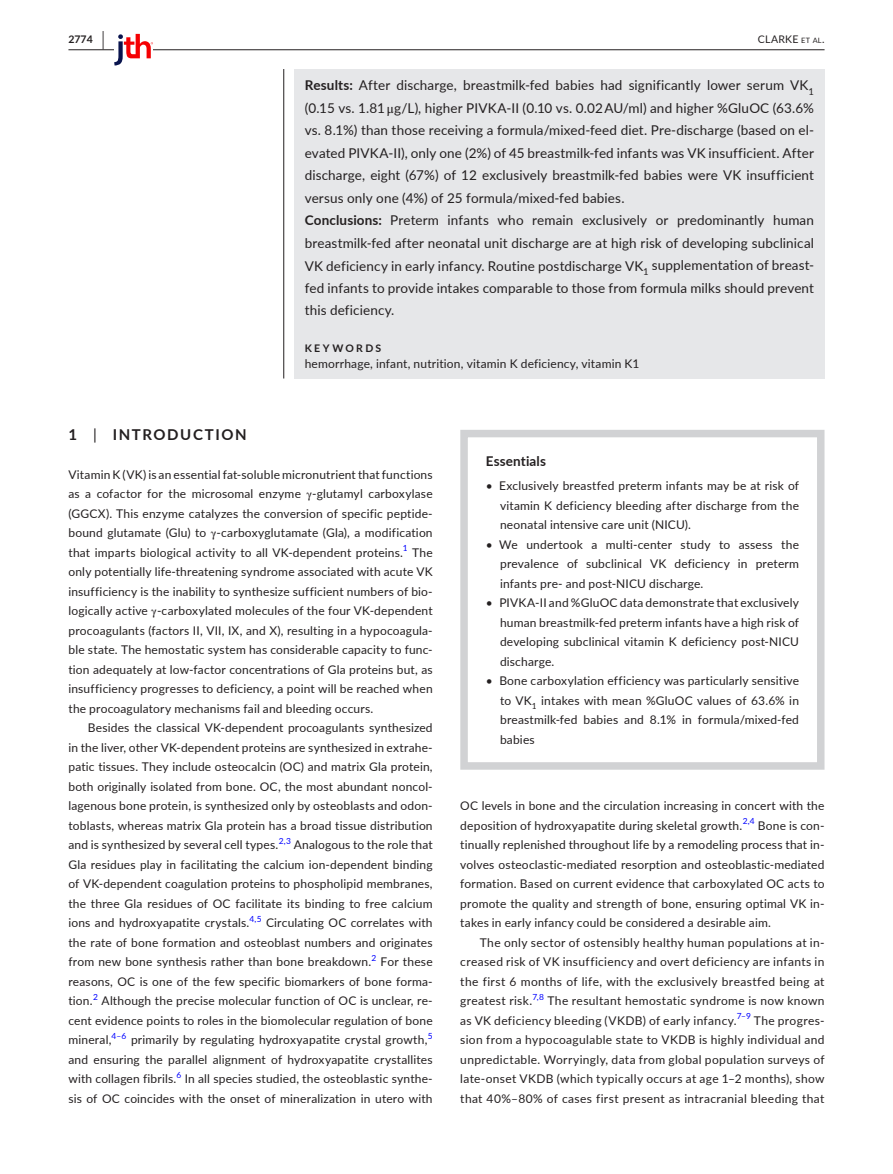
<style>
.page{position:relative;width:893px;height:1174px;background:#fff}
.page>*{position:absolute;margin:0;border:0;box-sizing:border-box;transform-origin:0 0}
.t1{font:700 15px "Lato";letter-spacing:.105em;color:#231f20}
.t2{font:13.5px/22.5px "Lato";letter-spacing:.01em;color:#231f20}
.t3{font:700 13.5px "Lato";letter-spacing:.01em;color:#231f20}
.t4{font:12px/19.5px "Lato";letter-spacing:.015em;color:#231f20;text-align:justify}
.t5{font:700 10.5px "Lato";letter-spacing:.215em;color:#231f20}
.t6{font:10.5px "Lato";letter-spacing:.025em;color:#231f20}
.t7{font:8.4px "Lato";color:#00f}
.s1{font-size:19.5px}
.s2{font-size:7.35px}
.s3{font-weight:700}
.s4{font-family:"STIX"}
.s5{font-weight:400}
</style>
<div class="page">
<hr style="left:68px;top:49px;width:756px;height:1px;background:#231f20">
<svg style="left:114px;top:34px;width:39px;height:31px"></svg>
<div style="left:294px;top:69px;width:530px;height:309px;background:#e6e7e9"></div>
<hr style="left:283px;top:69px;width:1px;height:309px;background:#231f20">
<div style="left:460px;top:430px;width:364px;height:339px;border:8px solid #d1d2d4"></div>
<p class="t5" style="left:68px;top:31px;width:37px">2774 <span class="s1">|</span></p>
<p class="t6" style="left:758px;top:31px;width:68px">CLARKE <span class="s2">et al</span>.</p>
<p class="t2" style="left:305px;top:74px;width:511px"><span class="s3">Results:</span> After discharge, breastmilk-fed babies had significantly lower serum VK<sub>1 </sub>(0.15 vs. 1.81 <span class="s4">μ</span>g/L), higher PIVKA-II (0.10 vs. 0.02 AU/ml) and higher %GluOC (63.6% vs. 8.1%) than those receiving a formula/mixed-feed diet. Pre-discharge (based on el&shy;evated PIVKA-II), only one (2%) of 45 breastmilk-fed infants was VK insufficient. After discharge, eight (67%) of 12 exclusively breastmilk-fed babies were VK insufficient versus only one (4%) of 25 formula/mixed-fed babies.<br><span class="s3">Conclusions:</span> Preterm infants who remain exclusively or predominantly human breastmilk-fed after neonatal unit discharge are at high risk of developing subclinical VK deficiency in early infancy. Routine postdischarge VK<sub>1</sub> supplementation of breast&shy;fed infants to provide intakes comparable to those from formula milks should prevent this deficiency.</p>
<p class="t5" style="left:305px;top:340px;width:78px">KEYWORDS</p>
<p class="t4" style="left:305px;top:353px;width:336px">hemorrhage, infant, nutrition, vitamin K deficiency, vitamin K1</p>
<p class="t1" style="left:68px;top:423px;width:180px">1 <span class="s5">|</span> INTRODUCTION</p>
<p class="t4" style="left:68px;top:464px;width:366px">Vitamin K (VK) is an essential fat-soluble micronutrient that functions as a cofactor for the microsomal enzyme <span class="s4">γ</span>-glutamyl carboxylase (GGCX). This enzyme catalyzes the conversion of specific peptide&shy;bound glutamate (Glu) to <span class="s4">γ</span>-carboxyglutamate (Gla), a modification that imparts biological activity to all VK-dependent proteins.</p>
<p class="t7" style="left:403px;top:542px;width:6px">1</p>
<p class="t4" style="left:68px;top:542px;width:366px;text-indent:344px">The only potentially life-threatening syndrome associated with acute VK insufficiency is the inability to synthesize sufficient numbers of bio&shy;logically active <span class="s4">γ</span>-carboxylated molecules of the four VK-dependent procoagulants (factors II, VII, IX, and X), resulting in a hypocoagula&shy;ble state. The hemostatic system has considerable capacity to func&shy;tion adequately at low-factor concentrations of Gla proteins but, as insufficiency progresses to deficiency, a point will be reached when the procoagulatory mechanisms fail and bleeding occurs.</p>
<p class="t4" style="left:68px;top:717px;width:366px;text-indent:20px">Besides the classical VK-dependent procoagulants synthesized in the liver, other VK-dependent proteins are synthesized in extrahe&shy;patic tissues. They include osteocalcin (OC) and matrix Gla protein, both originally isolated from bone. OC, the most abundant noncol&shy;lagenous bone protein, is synthesized only by osteoblasts and odon&shy;toblasts, whereas matrix Gla protein has a broad tissue distribution and is synthesized by several cell types.</p>
<p class="t7" style="left:279px;top:835px;width:14px">2,3</p>
<p class="t4" style="left:68px;top:834px;width:366px;text-indent:225px">Analogous to the role that Gla residues play in facilitating the calcium ion-dependent binding of VK-dependent coagulation proteins to phospholipid membranes, the three Gla residues of OC facilitate its binding to free calcium ions and hydroxyapatite crystals.</p>
<p class="t7" style="left:249px;top:913px;width:14px">4,5</p>
<p class="t4" style="left:68px;top:912px;width:366px;text-indent:198px">Circulating OC correlates with the rate of bone formation and osteoblast numbers and originates from new bone synthesis rather than bone breakdown.</p>
<p class="t7" style="left:372px;top:952px;width:6px">2</p>
<p class="t4" style="left:68px;top:951px;width:366px;text-indent:312px">For these reasons, OC is one of the few specific biomarkers of bone forma&shy;tion.<sup>2</sup> Although the precise molecular function of OC is unclear, re&shy;cent evidence points to roles in the biomolecular regulation of bone mineral,<sup>4–6</sup> primarily by regulating hydroxyapatite crystal growth,<sup>5 </sup>and ensuring the parallel alignment of hydroxyapatite crystallites with collagen fibrils.<sup>6</sup> In all species studied, the osteoblastic synthe&shy;sis of OC coincides with the onset of mineralization in utero with</p>
<p class="t3" style="left:486px;top:451px;width:62px">Essentials</p>
<p class="t4" style="left:500px;top:475px;width:300px;text-indent:-14px">• Exclusively breastfed preterm infants may be at risk of vitamin K deficiency bleeding after discharge from the neonatal intensive care unit (NICU).</p>
<p class="t4" style="left:500px;top:534px;width:300px;text-indent:-14px">• We undertook a multi-center study to assess the prevalence of subclinical VK deficiency in preterm infants pre- and post-NICU discharge.</p>
<p class="t4" style="left:500px;top:592px;width:300px;text-indent:-14px">• PIVKA-II and %GluOC data demonstrate that exclusively human breastmilk-fed preterm infants have a high risk of developing subclinical vitamin K deficiency post-NICU discharge.</p>
<p class="t4" style="left:500px;top:670px;width:300px;text-indent:-14px">• Bone carboxylation efficiency was particularly sensitive to VK<sub>1</sub> intakes with mean %GluOC values of 63.6% in breastmilk-fed babies and 8.1% in formula/mixed-fed babies</p>
<p class="t4" style="left:460px;top:795px;width:366px">OC levels in bone and the circulation increasing in concert with the deposition of hydroxyapatite during skeletal growth.</p>
<p class="t7" style="left:743px;top:815px;width:14px">2,4</p>
<p class="t4" style="left:460px;top:815px;width:366px;text-indent:298px">Bone is con&shy;tinually replenished throughout life by a remodeling process that in&shy;volves osteoclastic-mediated resorption and osteoblastic-mediated formation. Based on current evidence that carboxylated OC acts to promote the quality and strength of bone, ensuring optimal VK in&shy;takes in early infancy could be considered a desirable aim.</p>
<p class="t4" style="left:460px;top:932px;width:366px;text-indent:20px">The only sector of ostensibly healthy human populations at in&shy;creased risk of VK insufficiency and overt deficiency are infants in the first 6 months of life, with the exclusively breastfed being at greatest risk.<sup>7,8</sup> The resultant hemostatic syndrome is now known as VK deficiency bleeding (VKDB) of early infancy.<sup>7–9</sup> The progres&shy;sion from a hypocoagulable state to VKDB is highly individual and unpredictable. Worryingly, data from global population surveys of late-onset VKDB (which typically occurs at age 1–2 months), show that 40%–80% of cases first present as intracranial bleeding that</p>
</div>
